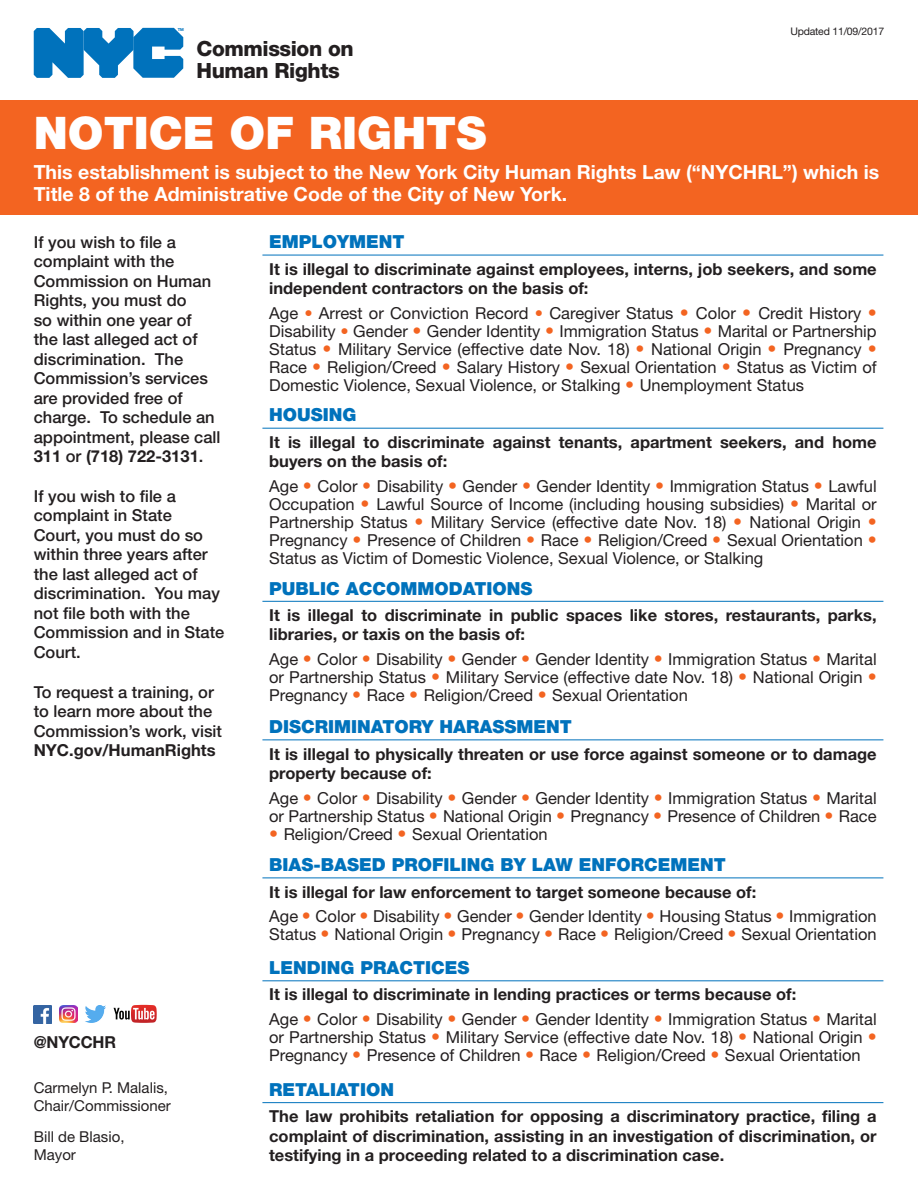
<style>
.page{position:relative;width:918px;height:1188px;background:#fff}
.page>*{position:absolute;margin:0;border:0;box-sizing:border-box;transform-origin:0 0}
.t1{font:900 45px "Helvetica Neue";color:#fff}
.t2{font:800 21px "Helvetica Neue";letter-spacing:-.02em;color:#231f20}
.Body{font:700 19.5px/22.5px "Helvetica Neue";color:#fff}
.Heading_Blue{font:900 18px "Helvetica Neue";color:#0072bc}
.Heading_Blue-2{font:16.5px/18px "Helvetica Neue LT Std";color:#231f20;text-align:justify}
.Heading_Blue-3{font:700 16.5px/19.5px "Helvetica Neue";color:#231f20}
.Heading_Blue-4{font:500 16.5px/19.5px "Helvetica Neue";color:#231f20}
.Heading_Blue-5{font:15px "Helvetica Neue";color:#231f20}
.t3{font:10.5px "Helvetica Neue";letter-spacing:-.02em;color:#231f20}
.t4{font:700 4.05px "Helvetica Neue LT Std";color:#0072bc}
.s1{font-weight:700}
.s2{color:#f36421}
.s3{font-size:18px;color:#f36421}
</style>
<div class="page">
<div style="left:0;top:100px;width:918px;height:115px;background:#f36421"></div>
<hr style="left:262px;top:255px;width:621px;height:1px;background:#0072bc">
<hr style="left:262px;top:428px;width:621px;height:1px;background:#0072bc">
<hr style="left:262px;top:601px;width:621px;height:1px;background:#0072bc">
<hr style="left:262px;top:739px;width:621px;height:1px;background:#0072bc">
<hr style="left:262px;top:878px;width:621px;height:1px;background:#0072bc">
<hr style="left:262px;top:980px;width:621px;height:1px;background:#0072bc">
<hr style="left:262px;top:1102px;width:621px;height:1px;background:#0072bc">
<svg style="left:34px;top:28px;width:149px;height:50px"></svg>
<img style="left:34px;top:1005px;width:18px;height:18px">
<img style="left:59px;top:1005px;width:18px;height:18px">
<img style="left:85px;top:1005px;width:21px;height:18px">
<svg style="left:114px;top:1005px;width:43px;height:18px"></svg>
<p class="t4" style="left:178px;top:27px;width:8px">TM</p>
<p class="t2" style="left:197px;top:36px;width:159px">Commission on</p>
<p class="t2" style="left:197px;top:58px;width:145px">Human Rights</p>
<p class="t3" style="left:790px;top:25px;width:95px">Updated 11/09/2017</p>
<p class="t1" style="left:34px;top:106px;width:454px">NOTICE OF RIGHTS</p>
<p class="Body" style="left:34px;top:160px;width:847px">This establishment is subject to the New York City Human Rights Law (“NYCHRL”) which is<br>Title 8 of the Administrative Code of the City of New York.</p>
<p class="Heading_Blue-4" style="left:34px;top:232px;width:188px">If you wish to file a complaint with the<br>Commission on Human<br>Rights, you must do<br>so within one year of<br>the last alleged act of discrimination. The<br>Commission’s services are provided free of charge. To schedule an appointment, please call<br><span class="s1">311</span> or <span class="s1">(718) 722-3131</span>.</p>
<p class="Heading_Blue-4" style="left:34px;top:486px;width:192px">If you wish to file a complaint in State<br>Court, you must do so within three years after the last alleged act of discrimination. You may not file both with the<br>Commission and in State<br>Court.</p>
<p class="Heading_Blue-4" style="left:34px;top:682px;width:190px">To request a training, or to learn more about the<br>Commission’s work, visit<br><span class="s1">NYC.gov/HumanRights</span></p>
<p class="Heading_Blue" style="left:269px;top:231px;width:137px">EMPLOYMENT</p>
<p class="Heading_Blue-3" style="left:269px;top:259px;width:609px">It is illegal to discriminate against employees, interns, job seekers, and some independent contractors on the basis of:</p>
<p class="Heading_Blue-2" style="left:269px;top:304px;width:609px">Age <span class="s2">•</span> Arrest or Conviction Record <span class="s2">•</span> Caregiver Status <span class="s3">•</span> Color <span class="s3">•</span> Credit History <span class="s3">• </span>Disability <span class="s2">•</span> Gender <span class="s3">•</span> Gender Identity <span class="s3">•</span> Immigration Status <span class="s3">•</span> Marital or Partnership Status <span class="s3">•</span> Military Service (effective date Nov. 18) <span class="s3">•</span> National Origin <span class="s3">•</span> Pregnancy <span class="s3">• </span>Race <span class="s3">•</span> Religion/Creed <span class="s3">•</span> Salary History <span class="s3">•</span> Sexual Orientation <span class="s3">•</span> Status as Victim of Domestic Violence, Sexual Violence, or Stalking <span class="s3">•</span> Unemployment Status</p>
<p class="Heading_Blue" style="left:269px;top:404px;width:89px">HOUSING</p>
<p class="Heading_Blue-3" style="left:269px;top:432px;width:609px">It is illegal to discriminate against tenants, apartment seekers, and home buyers on the basis of:</p>
<p class="Heading_Blue-2" style="left:269px;top:477px;width:609px">Age <span class="s3">•</span> Color <span class="s3">•</span> Disability <span class="s3">•</span> Gender <span class="s3">•</span> Gender Identity <span class="s3">•</span> Immigration Status <span class="s3">•</span> Lawful Occupation <span class="s3">•</span> Lawful Source of Income (including housing subsidies) <span class="s3">•</span> Marital or Partnership Status <span class="s3">•</span> Military Service (effective date Nov. 18) <span class="s3">•</span> National Origin <span class="s3">• </span>Pregnancy <span class="s3">•</span> Presence of Children <span class="s3">•</span> Race <span class="s3">•</span> Religion/Creed <span class="s3">•</span> Sexual Orientation <span class="s3">• </span>Status as Victim of Domestic Violence, Sexual Violence, or Stalking</p>
<p class="Heading_Blue" style="left:269px;top:577px;width:265px">PUBLIC ACCOMMODATIONS</p>
<p class="Heading_Blue-3" style="left:269px;top:605px;width:609px">It is illegal to discriminate in public spaces like stores, restaurants, parks, libraries, or taxis on the basis of:</p>
<p class="Heading_Blue-2" style="left:269px;top:650px;width:609px">Age <span class="s3">•</span> Color <span class="s3">•</span> Disability <span class="s3">•</span> Gender <span class="s3">•</span> Gender Identity <span class="s3">•</span> Immigration Status <span class="s3">•</span> Marital or Partnership Status <span class="s3">•</span> Military Service (effective date Nov. 18) <span class="s3">•</span> National Origin <span class="s3">• </span>Pregnancy <span class="s3">•</span> Race <span class="s3">•</span> Religion/Creed <span class="s3">•</span> Sexual Orientation</p>
<p class="Heading_Blue" style="left:269px;top:716px;width:304px">DISCRIMINATORY HARASSMENT</p>
<p class="Heading_Blue-3" style="left:269px;top:744px;width:609px">It is illegal to physically threaten or use force against someone or to damage property because of:</p>
<p class="Heading_Blue-2" style="left:269px;top:789px;width:609px">Age <span class="s3">•</span> Color <span class="s3">•</span> Disability <span class="s3">•</span> Gender <span class="s3">•</span> Gender Identity <span class="s3">•</span> Immigration Status <span class="s3">•</span> Marital or Partnership Status <span class="s3">•</span> National Origin <span class="s3">•</span> Pregnancy <span class="s3">•</span> Presence of Children <span class="s3">•</span> Race</p>
<p class="Heading_Blue-2" style="left:269px;top:825px;width:280px"><span class="s3">•</span> Religion/Creed <span class="s3">•</span> Sexual Orientation</p>
<p class="Heading_Blue" style="left:269px;top:854px;width:458px">BIAS-BASED PROFILING BY LAW ENFORCEMENT</p>
<p class="Heading_Blue-3" style="left:269px;top:882px;width:489px">It is illegal for law enforcement to target someone because of:</p>
<p class="Heading_Blue-2" style="left:269px;top:907px;width:609px">Age <span class="s3">•</span> Color <span class="s3">•</span> Disability <span class="s3">•</span> Gender <span class="s3">•</span> Gender Identity <span class="s3">•</span> Housing Status <span class="s3">•</span> Immigration<br>Status <span class="s3">•</span> National Origin <span class="s3">•</span> Pregnancy <span class="s3">•</span> Race <span class="s3">•</span> Religion/Creed <span class="s3">•</span> Sexual Orientation</p>
<p class="Heading_Blue" style="left:269px;top:957px;width:202px">LENDING PRACTICES</p>
<p class="Heading_Blue-3" style="left:269px;top:984px;width:529px">It is illegal to discriminate in lending practices or terms because of:</p>
<p class="Heading_Blue-2" style="left:269px;top:1010px;width:609px">Age <span class="s3">•</span> Color <span class="s3">•</span> Disability <span class="s3">•</span> Gender <span class="s3">•</span> Gender Identity <span class="s3">•</span> Immigration Status <span class="s3">•</span> Marital or Partnership Status <span class="s3">•</span> Military Service (effective date Nov. 18) <span class="s3">•</span> National Origin <span class="s3">• </span>Pregnancy <span class="s3">•</span> Presence of Children <span class="s3">•</span> Race <span class="s3">•</span> Religion/Creed <span class="s3">•</span> Sexual Orientation</p>
<p class="Heading_Blue" style="left:269px;top:1079px;width:126px">RETALIATION</p>
<p class="Heading_Blue-3" style="left:269px;top:1106px;width:609px;text-align:justify">The law prohibits retaliation for opposing a discriminatory practice, filing a complaint of discrimination, assisting in an investigation of discrimination, or testifying in a proceeding related to a discrimination case.</p>
<p class="Heading_Blue-3" style="left:34px;top:1032px;width:84px">@NYCCHR</p>
<p class="Heading_Blue-5" style="left:34px;top:1079px;width:136px">Carmelyn P. Malalis,</p>
<p class="Heading_Blue-5" style="left:34px;top:1097px;width:139px">Chair/Commissioner</p>
<p class="Heading_Blue-5" style="left:34px;top:1128px;width:92px">Bill de Blasio,</p>
<p class="Heading_Blue-5" style="left:34px;top:1146px;width:44px">Mayor</p>
</div>
